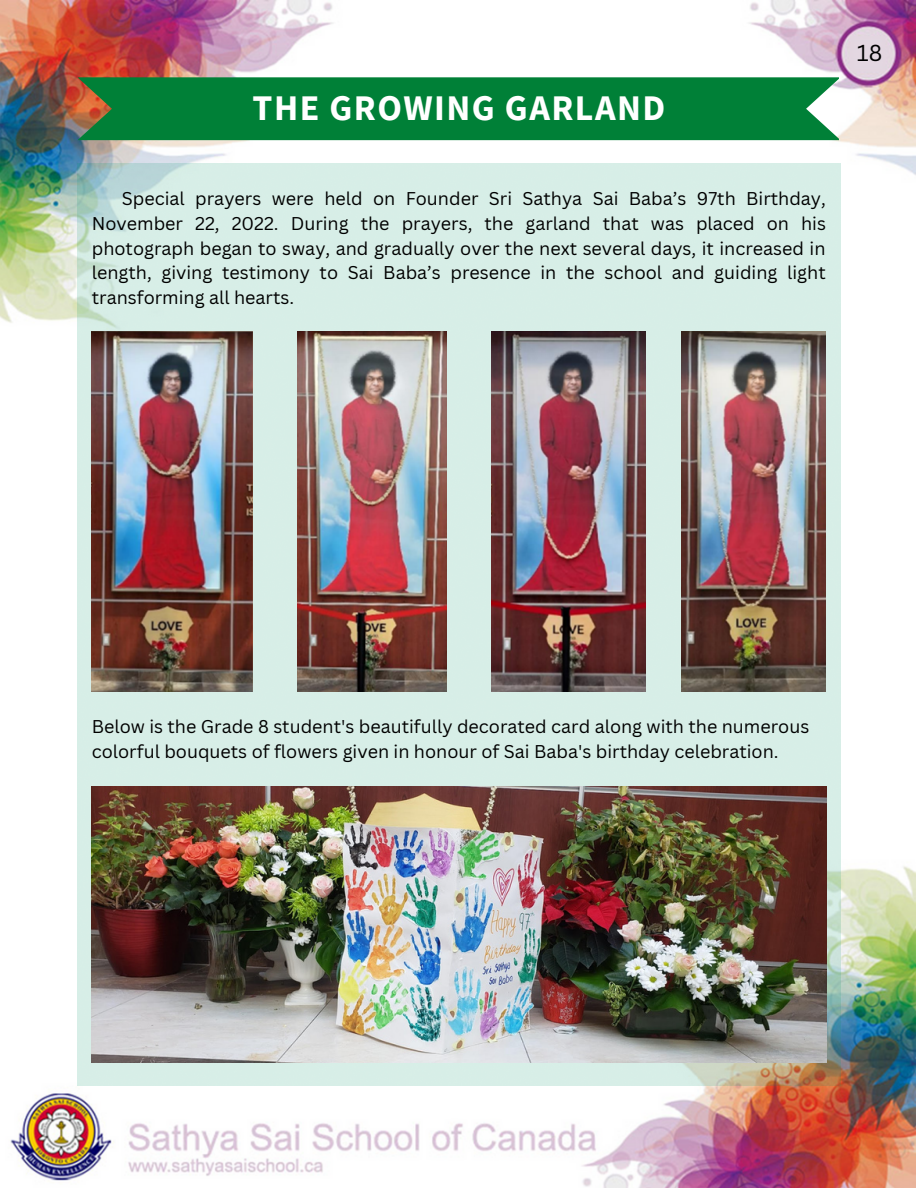
<style>
.page{position:relative;width:918px;height:1188px;background:#fff}
.page>*{position:absolute;margin:0;border:0;box-sizing:border-box;transform-origin:0 0}
.t1{font:700 36px "Source Sans Pro";letter-spacing:.04em;color:#fff}
.t2{font:22.5px "Canva Sans";color:#000}
.t3{font:18px/24.8px "Canva Sans";color:#000;text-align:justify}
</style>
<div class="page">
<img style="left:0;top:0;width:916px;height:1188px">
<div style="left:77px;top:77px;width:762px;height:63px;background:#008037"></div>
<div style="left:77px;top:164px;width:763px;height:921px;background:#d7eee7"></div>
<img style="left:682px;top:332px;width:144px;height:360px">
<img style="left:491px;top:332px;width:154px;height:360px">
<img style="left:298px;top:332px;width:148px;height:360px">
<img style="left:92px;top:332px;width:161px;height:360px">
<img style="left:92px;top:786px;width:734px;height:277px">
<h1 class="t1" style="left:253px;top:85px;width:414px">THE GROWING GARLAND</h1>
<p class="t3" style="left:92px;top:186px;width:736px;text-indent:30px">Special prayers were held on Founder Sri Sathya Sai Baba’s 97th Birthday, November 22, 2022. During the prayers, the garland that was placed on his photograph began to sway, and gradually over the next several days, it increased in length, giving testimony to Sai Baba’s presence in the school and guiding light transforming all hearts.</p>
<p class="t2" style="left:857px;top:37px;width:27px">18</p>
<p class="t3" style="left:92px;top:714px;width:719px">Below is the Grade 8 student's beautifully decorated card along with the numerous colorful bouquets of flowers given in honour of Sai Baba's birthday celebration.</p>
</div>
